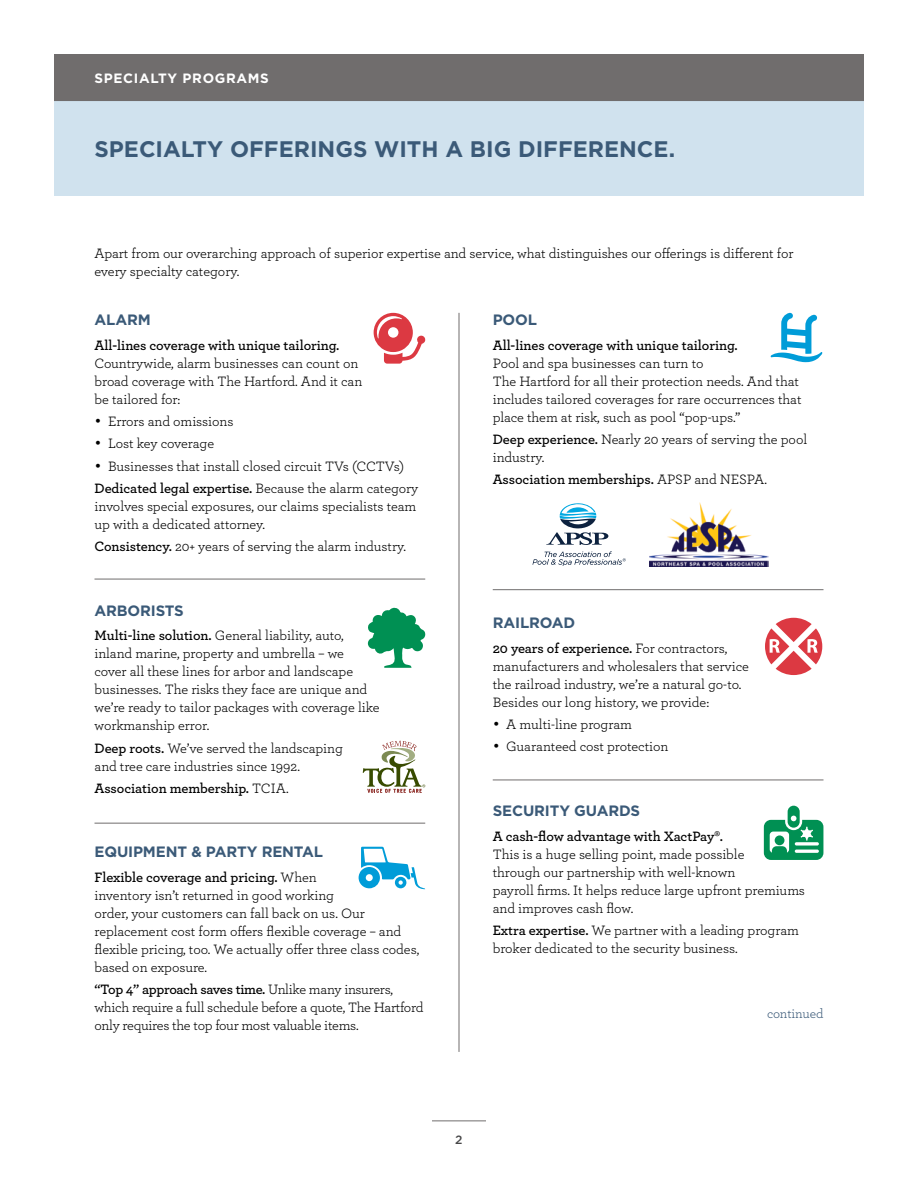
<style>
.page{position:relative;width:918px;height:1188px;background:#fff}
.page>*{position:absolute;margin:0;border:0;box-sizing:border-box;transform-origin:0 0}
.t1{font:700 22.5px "Gotham";color:#3b5a78}
.t2{font:700 15px "Gotham";letter-spacing:-.01em;color:#3b5a78}
.t3{font:14.25px/18px "Archer";letter-spacing:-.005em;color:#000}
.t4{font:600 14.25px "Archer";letter-spacing:-.005em;color:#000}
.t5{font:700 13.5px "Gotham";letter-spacing:.05em;color:#fff}
.t6{font:13.5px "Archer";letter-spacing:-.01em;color:#3b5a78}
.t7{font:500 12px "Gotham";color:#474748}
.s1{font-family:"Gotham";font-size:15px}
.s2{font-weight:600}
.s3{font-weight:400}
</style>
<div class="page">
<div style="left:54px;top:54px;width:810px;height:47px;background:#706d6d"></div>
<svg style="left:374px;top:313px;width:52px;height:51px"></svg>
<hr style="left:432px;top:1121px;width:54px;height:1px;background:#706d6d">
<div style="left:54px;top:101px;width:810px;height:95px;background:#cee1ee"></div>
<hr style="left:459px;top:313px;width:1px;height:739px;background:#706d6d">
<img style="left:649px;top:503px;width:120px;height:63px">
<svg style="left:546px;top:503px;width:62px;height:42px"></svg>
<svg style="left:532px;top:551px;width:94px;height:15px"></svg>
<svg style="left:368px;top:607px;width:57px;height:61px"></svg>
<svg style="left:359px;top:847px;width:66px;height:42px"></svg>
<svg style="left:363px;top:741px;width:62px;height:52px"></svg>
<hr style="left:94px;top:579px;width:331px;height:1px;background:#706d6d">
<hr style="left:94px;top:823px;width:331px;height:1px;background:#706d6d">
<svg style="left:765px;top:618px;width:57px;height:57px"></svg>
<svg style="left:771px;top:313px;width:51px;height:49px"></svg>
<svg style="left:764px;top:806px;width:59px;height:54px"></svg>
<div style="left:775px;top:835px;width:10px;height:10px;background:#009053;border-radius:50%"></div>
<hr style="left:493px;top:589px;width:331px;height:1px;background:#706d6d">
<hr style="left:493px;top:780px;width:331px;height:1px;background:#706d6d">
<p class="t5" style="left:94px;top:69px;width:176px">SPECIALTY PROGRAMS</p>
<h1 class="t1" style="left:94px;top:135px;width:582px">SPECIALTY OFFERINGS WITH A BIG DIFFERENCE.</h1>
<p class="t3" style="left:94px;top:243px;width:700px">Apart from our overarching approach of superior expertise and service, what distinguishes our offerings is different for every specialty category.</p>
<p class="t2" style="left:94px;top:310px;width:58px">ALARM</p>
<p class="t4" style="left:94px;top:334px;width:246px">All-lines coverage with unique tailoring.</p>
<p class="t3" style="left:94px;top:353px;width:269px">Countrywide, alarm businesses can count on broad coverage with The Hartford. And it can be tailored for:</p>
<p class="t3" style="left:94px;top:411px;width:140px"><span class="s1">•</span> Errors and omissions</p>
<p class="t3" style="left:94px;top:434px;width:121px"><span class="s1">•</span> Lost key coverage</p>
<p class="t3" style="left:94px;top:454px;width:325px;line-height:22.4px"><span class="s1">•</span> Businesses that install closed circuit TVs (CCTVs)<br><span class="s2">Dedicated legal expertise.</span> Because the alarm category</p>
<p class="t3" style="left:95px;top:496px;width:323px">involves special exposures, our claims specialists team up with a dedicated attorney.</p>
<p class="t3" style="left:95px;top:537px;width:313px"><span class="s2">Consistency.</span> 20+ years of serving the alarm industry.</p>
<p class="t2" style="left:94px;top:600px;width:91px">ARBORISTS</p>
<p class="t3" style="left:94px;top:626px;width:287px"><span class="s2">Multi-line solution.</span> General liability, auto, inland marine, property and umbrella – we cover all these lines for arbor and landscape businesses. The risks they face are unique and we’re ready to tailor packages with coverage like workmanship error.</p>
<p class="t3" style="left:94px;top:738px;width:250px"><span class="s2">Deep roots.</span> We’ve served the landscaping and tree care industries since 1992.</p>
<p class="t4" style="left:94px;top:777px;width:196px">Association membership. <span class="s3">TCIA.</span></p>
<p class="t2" style="left:94px;top:842px;width:230px">EQUIPMENT &amp; PARTY RENTAL</p>
<p class="t3" style="left:94px;top:868px;width:326px"><span class="s2">Flexible coverage and pricing.</span> When<br>inventory isn’t returned in good working<br>order, your customers can fall back on us. Our replacement cost form offers flexible coverage – and flexible pricing, too. We actually offer three class codes, based on exposure.</p>
<p class="t3" style="left:94px;top:980px;width:330px"><span class="s2">“Top 4” approach saves time.</span> Unlike many insurers, which require a full schedule before a quote, The Hartford only requires the top four most valuable items.</p>
<p class="t2" style="left:493px;top:310px;width:46px">POOL</p>
<p class="t4" style="left:493px;top:334px;width:246px">All-lines coverage with unique tailoring.</p>
<p class="t3" style="left:493px;top:353px;width:310px">Pool and spa businesses can turn to<br>The Hartford for all their protection needs. And that includes tailored coverages for rare occurrences that place them at risk, such as pool “pop-ups.”</p>
<p class="t3" style="left:493px;top:429px;width:316px"><span class="s2">Deep experience.</span> Nearly 20 years of serving the pool industry.</p>
<p class="t4" style="left:493px;top:469px;width:276px">Association memberships. <span class="s3">APSP and NESPA.</span></p>
<p class="t2" style="left:493px;top:613px;width:84px">RAILROAD</p>
<p class="t3" style="left:493px;top:638px;width:258px"><span class="s2">20 years of experience.</span> For contractors, manufacturers and wholesalers that service the railroad industry, we’re a natural go-to.<br>Besides our long history, we provide:</p>
<p class="t3" style="left:493px;top:715px;width:141px"><span class="s1">•</span> A multi-line program</p>
<p class="t3" style="left:493px;top:737px;width:177px"><span class="s1">•</span> Guaranteed cost protection</p>
<p class="t2" style="left:493px;top:801px;width:149px">SECURITY GUARDS</p>
<p class="t4" style="left:493px;top:825px;width:232px">A cash-flow advantage with XactPay®.</p>
<p class="t3" style="left:493px;top:844px;width:314px">This is a huge selling point, made possible<br>through our partnership with well-known<br>payroll firms. It helps reduce large upfront premiums and improves cash flow.</p>
<p class="t3" style="left:493px;top:920px;width:308px"><span class="s2">Extra expertise.</span> We partner with a leading program broker dedicated to the security business.</p>
<p class="t6" style="left:767px;top:1004px;width:58px">continued</p>
<p class="t7" style="left:455px;top:1132px;width:9px">2</p>
</div>
